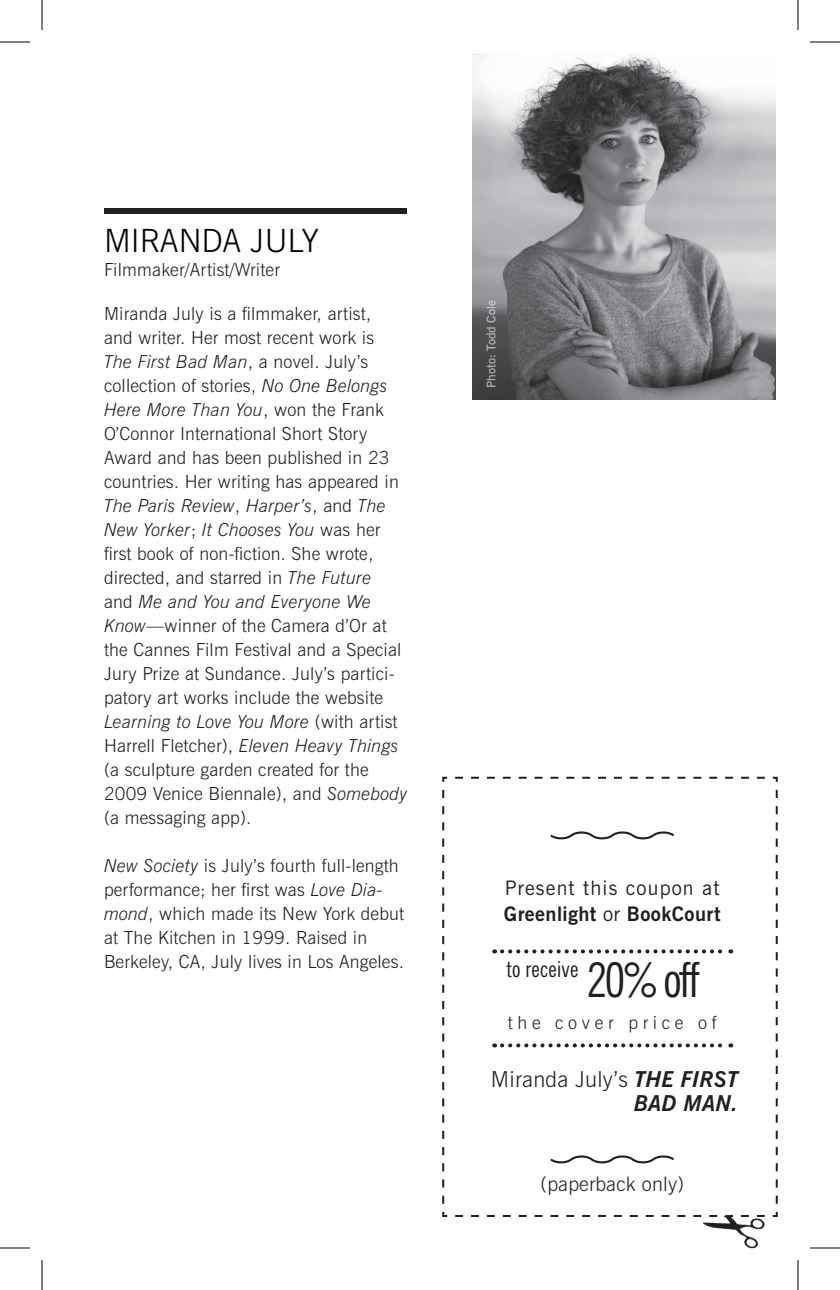
<style>
.page{position:relative;width:840px;height:1290px;background:#fff}
.page>*{position:absolute;margin:0;border:0;box-sizing:border-box;transform-origin:0 0}
.t1{font:condensed 48px "News Gothic BT";color:#231f20}
.t2{font:300 32px "News Gothic BT";color:#080302}
.t3{font:italic 700 22px/24px "News Gothic BT";letter-spacing:.01em;color:#231f20;text-align:right}
.t4{font:condensed 22px "News Gothic BT";letter-spacing:.01em;color:#231f20}
.t5{font:20px/26px "News Gothic BT";letter-spacing:.06em;color:#231f20}
.t6{font:300 20px "News Gothic BT";letter-spacing:.01em;color:#231f20}
.t7{font:300 18px/24px "News Gothic BT";letter-spacing:.01em;color:#231f20}
.t8{font:300 18px "News Gothic BT";letter-spacing:.26em;color:#231f20}
.t9{font:600 12px "News Gothic BT";color:#fff}
.s1{font-style:italic}
.s2{font-weight:700}
.s3{font-weight:300;font-style:normal}
</style>
<div class="page">
<svg style="left:442px;top:776px;width:336px;height:441px"></svg>
<img style="left:473px;top:54px;width:302px;height:345px">
<div style="left:104px;top:208px;width:302px;height:6px;background:#231f20"></div>
<svg style="left:548px;top:829px;width:129px;height:13px"></svg>
<svg style="left:502px;top:949px;width:229px;height:4px"></svg>
<svg style="left:502px;top:1043px;width:229px;height:4px"></svg>
<svg style="left:548px;top:1153px;width:129px;height:13px"></svg>
<img style="left:701px;top:1210px;width:66px;height:39px">
<hr style="left:0;top:42px;width:30px;height:1px;background:#000">
<hr style="left:810px;top:42px;width:30px;height:1px;background:#000">
<hr style="left:0;top:1248px;width:30px;height:1px;background:#000">
<hr style="left:810px;top:1248px;width:30px;height:1px;background:#000">
<hr style="left:42px;top:0;width:1px;height:30px;background:#000">
<hr style="left:42px;top:1260px;width:1px;height:30px;background:#000">
<hr style="left:798px;top:0;width:1px;height:30px;background:#000">
<hr style="left:798px;top:1260px;width:1px;height:30px;background:#000">
<p class="t2" style="left:104px;top:221px;width:216px">MIRANDA JULY</p>
<p class="t7" style="left:104px;top:258px;width:177px">Filmmaker/Artist/Writer</p>
<p class="t7" style="left:104px;top:302px;width:305px">Miranda July is a filmmaker, artist,<br>and writer. Her most recent work is<br><span class="s1">The First Bad Man</span>, a novel. July’s collection of stories, <span class="s1">No One Belongs Here More Than You</span>, won the Frank O’Connor International Short Story Award and has been published in 23 countries. Her writing has appeared in <span class="s1">The Paris Review</span>, <span class="s1">Harper’s</span>, and <span class="s1">The New Yorker</span>; <span class="s1">It Chooses You</span> was her first book of non-fiction. She wrote, directed, and starred in <span class="s1">The Future<br></span>and <span class="s1">Me and You and Everyone We Know</span>—winner of the Camera d’Or at the Cannes Film Festival and a Special Jury Prize at Sundance. July’s partici&shy;patory art works include the website <span class="s1">Learning to Love You More</span> (with artist Harrell Fletcher), <span class="s1">Eleven Heavy Things </span>(a sculpture garden created for the 2009 Venice Biennale), and <span class="s1">Somebody </span>(a messaging app).</p>
<p class="t7" style="left:104px;top:854px;width:302px"><span class="s1">New Society</span> is July’s fourth full-length performance; her first was <span class="s1">Love Dia&shy;mond</span>, which made its New York debut at The Kitchen in 1999. Raised in Berkeley, CA, July lives in Los Angeles.</p>
<p class="t9" style="left:484px;top:388px;width:89px;rotate:-90deg">Photo: Todd Cole</p>
<p class="t5" style="left:504px;top:875px;width:218px">Present this coupon at<br><span class="s2">Greenlight</span> or <span class="s2">BookCourt</span></p>
<p class="t4" style="left:507px;top:956px;width:73px">to receive</p>
<p class="t1" style="left:587px;top:951px;width:114px">20% off</p>
<p class="t8" style="left:508px;top:1012px;width:210px">the cover price of</p>
<p class="t3" style="left:491px;top:1067px;width:249px"><span class="s3">Miranda July’s</span> THE FIRST<br>BAD MAN.</p>
<p class="t6" style="left:541px;top:1172px;width:145px">(paperback only)</p>
</div>
